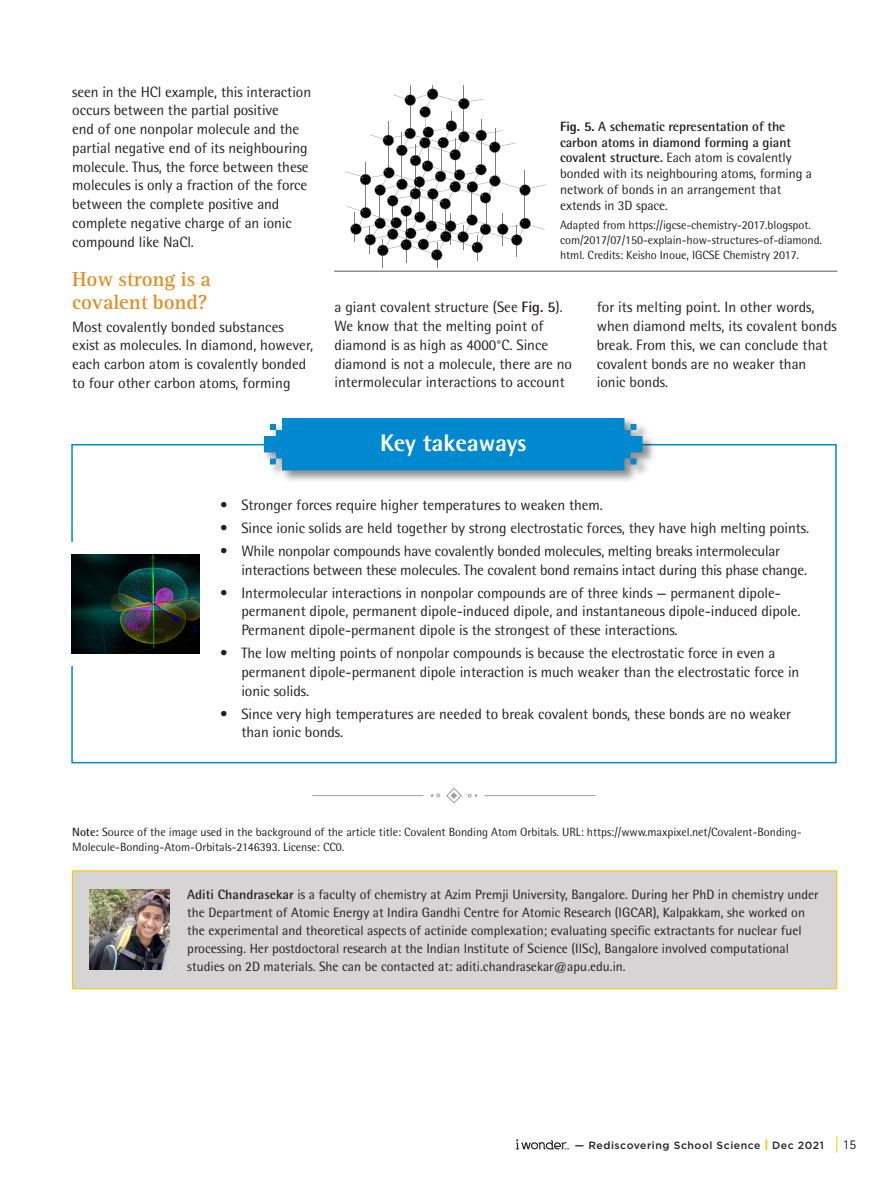
<style>
.page{position:relative;width:893px;height:1191px;background:#fff}
.page>*{position:absolute;margin:0;border:0;box-sizing:border-box;transform-origin:0 0}
.Key_takeaways{font:800 24px "Rotis Semi Sans";letter-spacing:-.005em;color:#fff}
.Heading_Orange{font:700 21px/22.5px "Rotis Serif";letter-spacing:-.005em;color:#e28e25}
.Alpha_Bullet{font:15px/18.8px "Rotis Semi Sans";letter-spacing:-.005em;color:#231f20}
.Bodytext{font:15px/18.8px "Rotis Semi Sans";color:#231f20}
.Biography{font:13.5px/18px "Rotis Semi Sans";color:#231f20}
.Figure_Body{font:13.5px/15.8px "Rotis Semi Sans";letter-spacing:-.005em;color:#231f20}
.t1{font:13.5px "Rotis Sans Serif";color:#231f20}
.Reference_Body{font:12px/14.4px "Rotis Semi Sans";letter-spacing:-.005em;color:#231f20}
.Figure_Credits{font:12px/15px "Rotis Semi Sans";letter-spacing:-.005em;color:#231f20}
.t2{font:500 10.5px "Gotham";letter-spacing:.05em;color:#231f20}
.s1{font-weight:800}
.s2{font-weight:700}
.s3{font-weight:400;color:#feca0a}
</style>
<div class="page">
<svg style="left:836px;top:1136px;width:1px;height:16px"></svg>
<svg style="left:516px;top:1139px;width:53px;height:10px"></svg>
<div style="left:72px;top:870px;width:765px;height:119px;background:#d6d4d4;border:1px solid #feca0a"></div>
<img style="left:90px;top:890px;width:80px;height:80px">
<div style="left:71px;top:444px;width:766px;height:319px;border:2px solid #0089cf"></div>
<div style="left:59px;top:542px;width:153px;height:123px;background:#fff"></div>
<img style="left:71px;top:554px;width:128px;height:99px">
<div style="left:263px;top:417px;width:393px;height:66px;background:#231f20;opacity:.5"></div>
<div style="left:264px;top:418px;width:378px;height:52px;background:#0089cf"></div>
<hr style="left:313px;top:795px;width:110px;height:1px;background:#9d9fa2">
<hr style="left:485px;top:795px;width:110px;height:1px;background:#9d9fa2">
<svg style="left:468px;top:794px;width:9px;height:3px"></svg>
<svg style="left:431px;top:794px;width:9px;height:3px"></svg>
<svg style="left:446px;top:788px;width:16px;height:15px"></svg>
<svg style="left:346px;top:85px;width:200px;height:183px"></svg>
<hr style="left:334px;top:271px;width:503px;height:1px;background:#57585a">
<p class="Bodytext" style="left:72px;top:82px;width:240px">seen in the HCl example, this interaction occurs between the partial positive<br>end of one nonpolar molecule and the partial negative end of its neighbouring molecule. Thus, the force between these molecules is only a fraction of the force between the complete positive and complete negative charge of an ionic compound like NaCl.</p>
<p class="Heading_Orange" style="left:72px;top:268px;width:140px">How strong is a covalent bond?</p>
<p class="Bodytext" style="left:72px;top:317px;width:242px">Most covalently bonded substances exist as molecules. In diamond, however, each carbon atom is covalently bonded to four other carbon atoms, forming</p>
<p class="Figure_Body" style="left:560px;top:118px;width:253px"><span class="s1">Fig. 5.</span> <span class="s2">A schematic representation of the carbon atoms in diamond forming a giant covalent structure.</span> Each atom is covalently bonded with its neighbouring atoms, forming a network of bonds in an arrangement that extends in 3D space.</p>
<p class="Figure_Credits" style="left:560px;top:217px;width:263px">Adapted from https://igcse-chemistry-2017.blogspot. com/2017/07/150-explain-how-structures-of-diamond. html. Credits: Keisho Inoue, IGCSE Chemistry 2017.</p>
<p class="Bodytext" style="left:334px;top:298px;width:239px">a giant covalent structure (See <span class="s2">Fig. 5</span>).<br>We know that the melting point of diamond is as high as 4000°C. Since diamond is not a molecule, there are no intermolecular interactions to account</p>
<p class="Bodytext" style="left:597px;top:298px;width:242px">for its melting point. In other words, when diamond melts, its covalent bonds break. From this, we can conclude that covalent bonds are no weaker than ionic bonds.</p>
<p class="Key_takeaways" style="left:380px;top:427px;width:148px">Key takeaways</p>
<p class="Alpha_Bullet" style="left:220px;top:495px;width:384px">• Stronger forces require higher temperatures to weaken them.</p>
<p class="Alpha_Bullet" style="left:220px;top:518px;width:590px">• Since ionic solids are held together by strong electrostatic forces, they have high melting points.</p>
<p class="Alpha_Bullet" style="left:241px;top:541px;width:567px;text-indent:-21px">• While nonpolar compounds have covalently bonded molecules, melting breaks intermolecular interactions between these molecules. The covalent bond remains intact during this phase change.</p>
<p class="Alpha_Bullet" style="left:241px;top:583px;width:561px;text-indent:-21px">• Intermolecular interactions in nonpolar compounds are of three kinds — permanent dipole&shy;permanent dipole, permanent dipole-induced dipole, and instantaneous dipole-induced dipole.<br>Permanent dipole-permanent dipole is the strongest of these interactions.</p>
<p class="Alpha_Bullet" style="left:241px;top:643px;width:559px;text-indent:-21px">• The low melting points of nonpolar compounds is because the electrostatic force in even a permanent dipole-permanent dipole interaction is much weaker than the electrostatic force in ionic solids.</p>
<p class="Alpha_Bullet" style="left:241px;top:704px;width:551px;text-indent:-21px">• Since very high temperatures are needed to break covalent bonds, these bonds are no weaker than ionic bonds.</p>
<p class="Reference_Body" style="left:72px;top:824px;width:731px"><span class="s2">Note:</span> Source of the image used in the background of the article title: Covalent Bonding Atom Orbitals. URL: https://www.maxpixel.net/Covalent-Bonding-<br>Molecule-Bonding-Atom-Orbitals-2146393. License: CC0.</p>
<p class="Biography" style="left:187px;top:885px;width:633px"><span class="s2">Aditi Chandrasekar</span> is a faculty of chemistry at Azim Premji University, Bangalore. During her PhD in chemistry under the Department of Atomic Energy at Indira Gandhi Centre for Atomic Research (IGCAR), Kalpakkam, she worked on the experimental and theoretical aspects of actinide complexation; evaluating specific extractants for nuclear fuel processing. Her postdoctoral research at the Indian Institute of Science (IISc), Bangalore involved computational studies on 2D materials. She can be contacted at: aditi.chandrasekar@apu.edu.in.</p>
<p class="t2" style="left:575px;top:1138px;width:251px">— Rediscovering School Science <span class="s3">|</span> Dec 2021</p>
<p class="t1" style="left:843px;top:1137px;width:15px">15</p>
</div>
